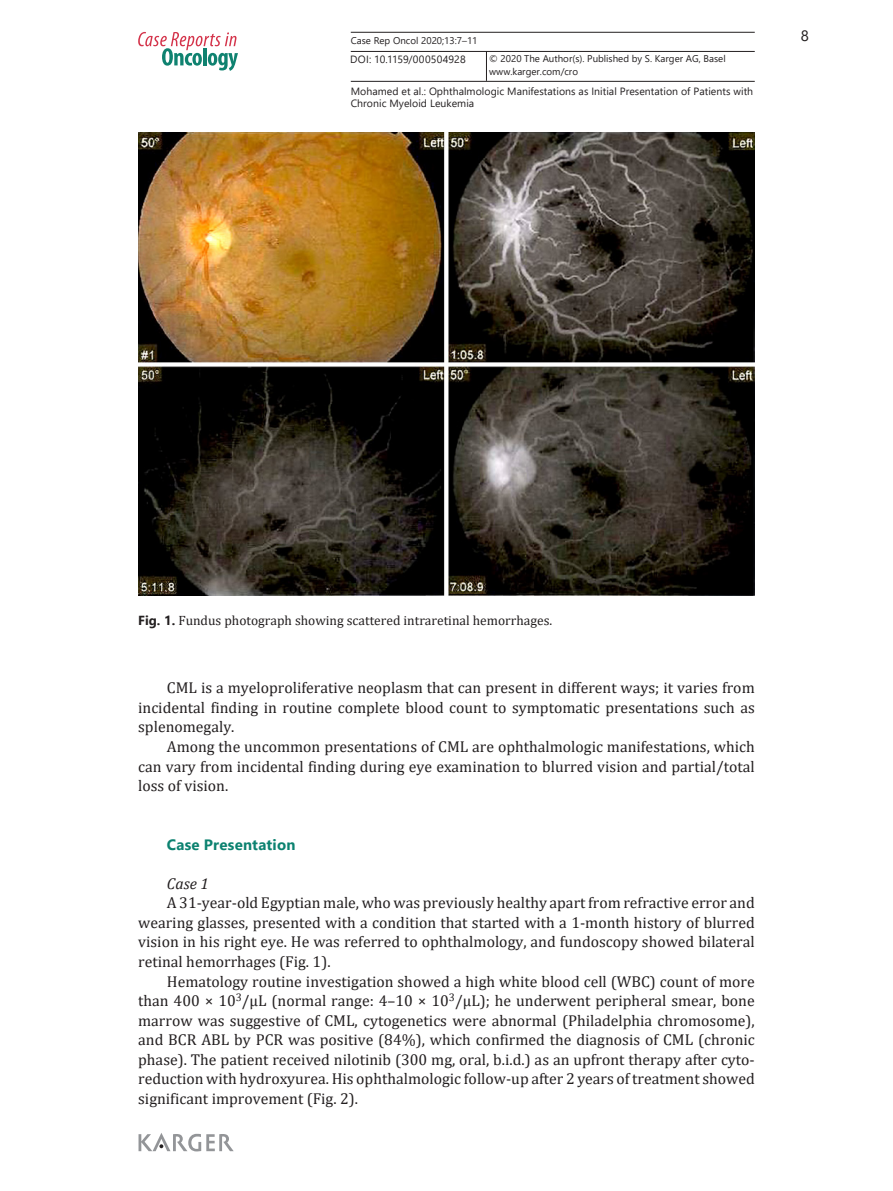
<style>
.page{position:relative;width:893px;height:1191px;background:#fff}
.page>*{position:absolute;margin:0;border:0;box-sizing:border-box;transform-origin:0 0}
.t1{font:15.75px/19.5px "Cambria";color:#231f20;text-align:justify}
.t2{font:italic 15.75px "Cambria";color:#231f20}
.t3{font:700 15px "Segoe UI";letter-spacing:.015em;color:#0c8270}
.t4{font:15px "Segoe UI";color:#231f20}
.t5{font:13.5px "Cambria";color:#231f20}
.t6{font:10.5px/12px "Segoe UI";letter-spacing:.005em;color:#231f20}
.t7{font:9.75px "Segoe UI";color:#231f20}
.s1{font-family:"Segoe UI";font-weight:700;font-size:13.2px}
</style>
<div class="page">
<svg style="left:138px;top:32px;width:100px;height:39px"></svg>
<hr style="left:351px;top:51px;width:404px;height:1px;background:#231f20">
<hr style="left:351px;top:81px;width:404px;height:1px;background:#231f20">
<hr style="left:351px;top:32px;width:404px;height:1px;background:#231f20">
<svg style="left:139px;top:1133px;width:95px;height:18px"></svg>
<hr style="left:486px;top:51px;width:1px;height:30px;background:#231f20">
<img style="left:138px;top:133px;width:617px;height:463px">
<p class="t7" style="left:351px;top:31px;width:128px">Case Rep Oncol 2020;13:7–11</p>
<p class="t6" style="left:350px;top:52px;width:117px">DOI: 10.1159/000504928</p>
<p class="t7" style="left:489px;top:50px;width:238px">© 2020 The Author(s). Published by S. Karger AG, Basel</p>
<p class="t7" style="left:489px;top:62px;width:90px">www.karger.com/cro</p>
<p class="t6" style="left:351px;top:84px;width:404px">Mohamed et al.: Ophthalmologic Manifestations as Initial Presentation of Patients with<br>Chronic Myeloid Leukemia</p>
<p class="t4" style="left:801px;top:22px;width:10px">8</p>
<p class="t5" style="left:138px;top:612px;width:416px"><span class="s1">Fig. 1.</span> Fundus photograph showing scattered intraretinal hemorrhages.</p>
<p class="t1" style="left:138px;top:678px;width:618px;text-indent:29px">CML is a myeloproliferative neoplasm that can present in different ways; it varies from incidental finding in routine complete blood count to symptomatic presentations such as splenomegaly.</p>
<p class="t1" style="left:138px;top:736px;width:618px;text-indent:29px">Among the uncommon presentations of CML are ophthalmologic manifestations, which can vary from incidental finding during eye examination to blurred vision and partial/total loss of vision.</p>
<p class="t3" style="left:167px;top:830px;width:130px">Case Presentation</p>
<p class="t2" style="left:167px;top:872px;width:43px">Case 1</p>
<p class="t1" style="left:138px;top:893px;width:618px;text-indent:29px">A 31-year-old Egyptian male, who was previously healthy apart from refractive error and wearing glasses, presented with a condition that started with a 1-month history of blurred vision in his right eye. He was referred to ophthalmology, and fundoscopy showed bilateral retinal hemorrhages (Fig. 1).</p>
<p class="t1" style="left:138px;top:971px;width:618px;text-indent:29px">Hematology routine investigation showed a high white blood cell (WBC) count of more than 400 × 10<sup>3</sup>/μL (normal range: 4–10 × 10<sup>3</sup>/μL); he underwent peripheral smear, bone marrow was suggestive of CML, cytogenetics were abnormal (Philadelphia chromosome), and BCR ABL by PCR was positive (84%), which confirmed the diagnosis of CML (chronic phase). The patient received nilotinib (300 mg, oral, b.i.d.) as an upfront therapy after cyto&shy;reduction with hydroxyurea. His ophthalmologic follow-up after 2 years of treatment showed significant improvement (Fig. 2).</p>
</div>
